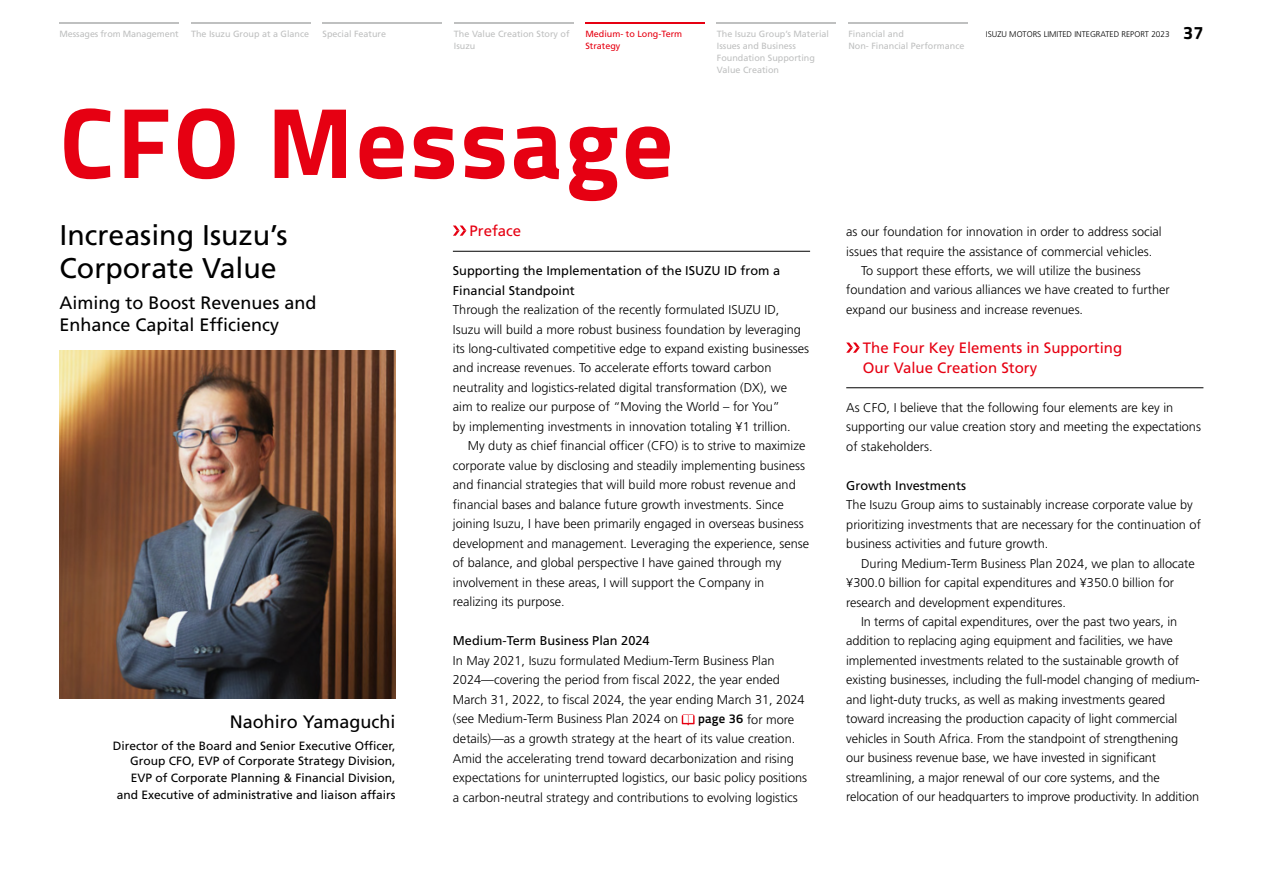
<style>
.page{position:relative;width:1263px;height:893px;background:#fff}
.page>*{position:absolute;margin:0;border:0;box-sizing:border-box;transform-origin:0 0}
.t1{font:700 100.5px "Titillium Web";letter-spacing:.03em;color:#e60012}
.t2{font:28.5px/33px "Frutiger LT Std";color:#000}
.t3{font:18px/22.5px "Frutiger LT Std";color:#000}
.t4{font:15px/19.5px "Frutiger LT Std";color:#e60012}
.t5{font:300 12.75px/19.5px "Frutiger LT Std";color:#000}
.t6{font:12.75px/19.5px "Frutiger LT Std";color:#000}
.t7{font:12px/15px "Frutiger LT Std";color:#000;text-align:right}
.t8{font:9px/12px "Frutiger LT Std";color:#bfc0c0}
.t9{font:9px/12px "Frutiger LT Std";color:#e60012}
.t10{font:300 8.25px "Frutiger LT Std";color:#000}
.s1{font-family:"Titillium Web";font-weight:700;font-size:18px}
.s2{font-family:"Titillium Web";font-weight:600}
</style>
<div class="page">
<hr style="left:453px;top:251px;width:357px;height:1px;background:#000">
<svg style="left:682px;top:714px;width:12px;height:11px"></svg>
<svg style="left:453px;top:226px;width:14px;height:10px"></svg>
<hr style="left:846px;top:387px;width:357px;height:1px;background:#000">
<svg style="left:846px;top:343px;width:14px;height:10px"></svg>
<img style="left:60px;top:350px;width:335px;height:349px">
<hr style="left:60px;top:22px;width:119px;height:1px;background:#bfc0c0">
<hr style="left:322px;top:22px;width:120px;height:1px;background:#bfc0c0">
<hr style="left:191px;top:22px;width:119px;height:1px;background:#bfc0c0">
<hr style="left:717px;top:22px;width:119px;height:1px;background:#bfc0c0">
<hr style="left:848px;top:22px;width:119px;height:1px;background:#bfc0c0">
<hr style="left:585px;top:22px;width:119px;height:1px;background:#e60012">
<hr style="left:454px;top:22px;width:119px;height:1px;background:#bfc0c0">
<p class="t8" style="left:60px;top:28px;width:121px">Messages from Management</p>
<p class="t8" style="left:191px;top:28px;width:120px">The Isuzu Group at a Glance</p>
<p class="t8" style="left:322px;top:28px;width:65px">Special Feature</p>
<p class="t8" style="left:717px;top:28px;width:114px">The Isuzu Group’s Material</p>
<p class="t10" style="left:986px;top:30px;width:219px">ISUZU MOTORS LIMITED INTEGRATED REPORT 2023 <span class="s1">37</span></p>
<p class="t8" style="left:717px;top:40px;width:100px">Issues and Business<br>Foundation Supporting<br>Value Creation</p>
<p class="t8" style="left:454px;top:28px;width:117px">The Value Creation Story of<br>Isuzu</p>
<p class="t9" style="left:585px;top:28px;width:98px">Medium- to Long-Term<br>Strategy</p>
<p class="t8" style="left:848px;top:28px;width:118px">Financial and<br>Non- Financial Performance</p>
<h1 class="t1" style="left:60px;top:66px;width:615px">CFO Message</h1>
<h2 class="t2" style="left:60px;top:218px;width:230px">Increasing Isuzu’s<br>Corporate Value</h2>
<h3 class="t3" style="left:60px;top:291px;width:259px">Aiming to Boost Revenues and<br>Enhance Capital Efficiency</h3>
<p class="t4" style="left:470px;top:221px;width:53px">Preface</p>
<p class="t6" style="left:453px;top:261px;width:329px">Supporting the Implementation of the ISUZU ID from a<br>Financial Standpoint</p>
<p class="t5" style="left:453px;top:300px;width:358px">Through the realization of the recently formulated ISUZU ID, Isuzu will build a more robust business foundation by leveraging its long-cultivated competitive edge to expand existing businesses and increase revenues. To accelerate efforts toward carbon neutrality and logistics-related digital transformation (DX), we aim to realize our purpose of “Moving the World – for You”<br>by implementing investments in innovation totaling ¥1 trillion.</p>
<p class="t5" style="left:453px;top:436px;width:358px;text-indent:15px">My duty as chief financial officer (CFO) is to strive to maximize corporate value by disclosing and steadily implementing business and financial strategies that will build more robust revenue and financial bases and balance future growth investments. Since joining Isuzu, I have been primarily engaged in overseas business development and management. Leveraging the experience, sense of balance, and global perspective I have gained through my involvement in these areas, I will support the Company in realizing its purpose.</p>
<p class="t6" style="left:453px;top:631px;width:198px">Medium-Term Business Plan 2024</p>
<p class="t5" style="left:453px;top:651px;width:353px">In May 2021, Isuzu formulated Medium-Term Business Plan 2024—covering the period from fiscal 2022, the year ended March 31, 2022, to fiscal 2024, the year ending March 31, 2024 (see Medium-Term Business Plan 2024 on</p>
<p class="t5" style="left:453px;top:710px;width:356px;text-indent:245px"><span class="s2">page 36</span> for more details)—as a growth strategy at the heart of its value creation.<br>Amid the accelerating trend toward decarbonization and rising expectations for uninterrupted logistics, our basic policy positions a carbon-neutral strategy and contributions to evolving logistics</p>
<h3 class="t3" style="left:230px;top:711px;width:167px">Naohiro Yamaguchi</h3>
<p class="t7" style="left:113px;top:738px;width:284px">Director of the Board and Senior Executive Officer,<br>Group CFO, EVP of Corporate Strategy Division,</p>
<p class="t7" style="left:117px;top:769px;width:280px;line-height:17.1px">EVP of Corporate Planning &amp; Financial Division, and Executive of administrative and liaison affairs</p>
<p class="t5" style="left:846px;top:222px;width:317px">as our foundation for innovation in order to address social</p>
<p class="t5" style="left:846px;top:242px;width:308px">issues that require the assistance of commercial vehicles.</p>
<p class="t5" style="left:861px;top:261px;width:281px">To support these efforts, we will utilize the business</p>
<p class="t5" style="left:846px;top:281px;width:325px">foundation and various alliances we have created to further</p>
<p class="t5" style="left:846px;top:300px;width:238px">expand our business and increase revenues.</p>
<p class="t4" style="left:863px;top:338px;width:261px">The Four Key Elements in Supporting<br>Our Value Creation Story</p>
<p class="t5" style="left:846px;top:398px;width:356px">As CFO, I believe that the following four elements are key in supporting our value creation story and meeting the expectations of stakeholders.</p>
<p class="t6" style="left:846px;top:475px;width:121px">Growth Investments</p>
<p class="t5" style="left:846px;top:495px;width:356px">The Isuzu Group aims to sustainably increase corporate value by prioritizing investments that are necessary for the continuation of business activities and future growth.</p>
<p class="t5" style="left:846px;top:553px;width:350px;text-indent:15px">During Medium-Term Business Plan 2024, we plan to allocate ¥300.0 billion for capital expenditures and ¥350.0 billion for research and development expenditures.</p>
<p class="t5" style="left:846px;top:612px;width:355px;text-indent:15px">In terms of capital expenditures, over the past two years, in addition to replacing aging equipment and facilities, we have implemented investments related to the sustainable growth of existing businesses, including the full-model changing of medium&shy;and light-duty trucks, as well as making investments geared toward increasing the production capacity of light commercial vehicles in South Africa. From the standpoint of strengthening<br>our business revenue base, we have invested in significant streamlining, a major renewal of our core systems, and the relocation of our headquarters to improve productivity. In addition</p>
</div>
